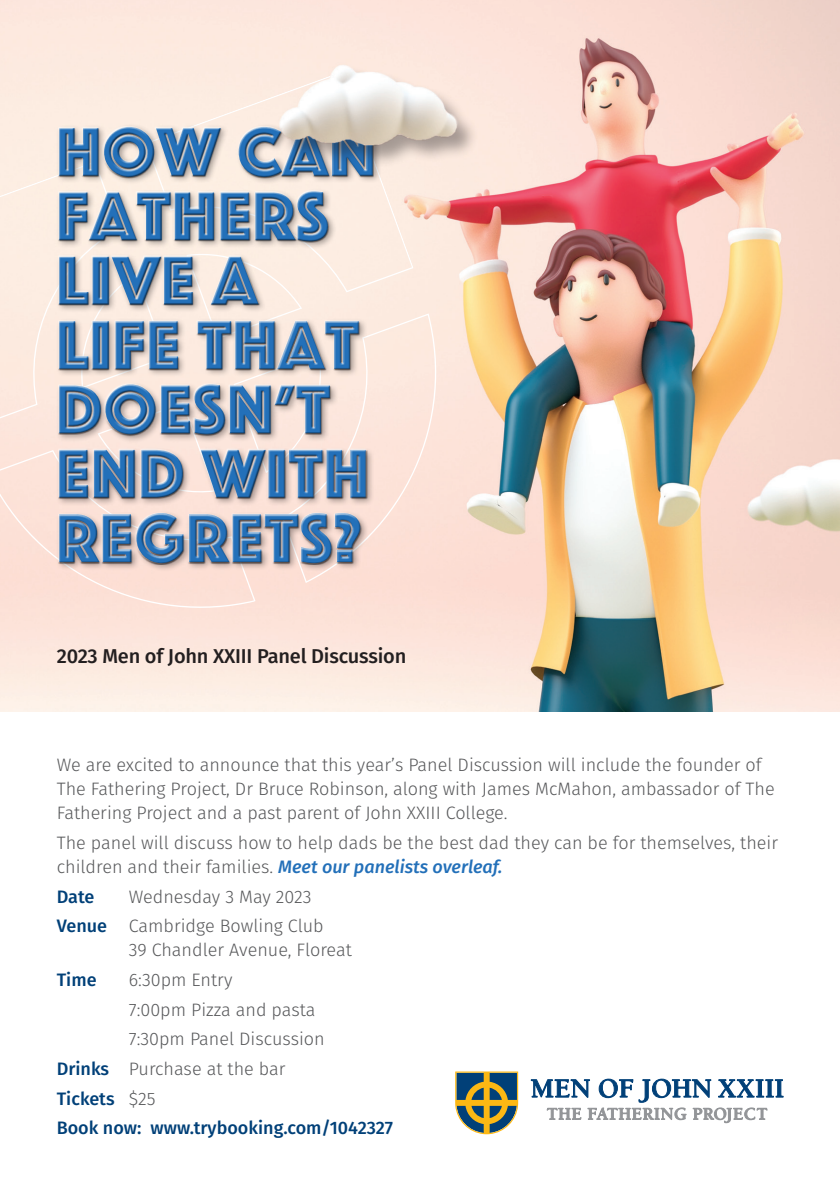
<style>
.page{position:relative;width:840px;height:1191px;background:#fff}
.page>*{position:absolute;margin:0;border:0;box-sizing:border-box;transform-origin:0 0}
.t1{font:71.4px/64.4px "Phosphate Inline";letter-spacing:.025em;color:#2370b9}
.t2{font:500 20px "Fira Sans";letter-spacing:-.01em;color:#231f20}
.t3{font:300 18px/24px "Fira Sans";color:#57585a}
.t4{font:500 18px "Fira Sans";color:#014078}
.s1{font-weight:500;font-style:italic;color:#2370b9}
.s2{font-weight:500;color:#014078}
.s3{font-weight:300;color:#57585a}
</style>
<div class="page">
<svg style="left:530px;top:1079px;width:252px;height:43px"></svg>
<svg style="left:455px;top:1071px;width:63px;height:63px;background:#7d8362"></svg>
<div style="left:0;top:497px;width:244px;height:130px;background:#fce0d6"></div>
<div style="left:145px;top:71px;width:99px;height:52px;background:#fdece1"></div>
<div style="left:0;top:161px;width:56px;height:336px;background:#fdeadf"></div>
<div style="left:58px;top:128px;width:316px;height:437px;background:#231f20;opacity:.6"></div>
<img style="left:244px;top:0;width:595px;height:712px">
<h1 class="t1" style="left:57px;top:116px;width:320px">HOW CAN<br>FATHERS<br>LIVE A<br>LIFE THAT<br>DOESN’T<br>END WITH<br>REGRETS?</h1>
<p class="t2" style="left:57px;top:640px;width:351px">2023 Men of John XXIII Panel Discussion</p>
<p class="t3" style="left:57px;top:752px;width:719px">We are excited to announce that this year’s Panel Discussion will include the founder of<br>The Fathering Project, Dr Bruce Robinson, along with James McMahon, ambassador of The<br>Fathering Project and a past parent of John XXIII College.</p>
<p class="t3" style="left:57px;top:830px;width:722px">The panel will discuss how to help dads be the best dad they can be for themselves, their children and their families. <span class="s1">Meet our panelists overleaf.</span></p>
<p class="t4" style="left:57px;top:881px;width:39px">Date</p>
<p class="t3" style="left:129px;top:884px;width:184px">Wednesday 3 May 2023</p>
<p class="t3" style="left:129px;top:913px;width:224px;text-indent:-72px"><span class="s2">Venue</span> Cambridge Bowling Club<br>39 Chandler Avenue, Floreat</p>
<p class="t4" style="left:57px;top:965px;width:41px">Time</p>
<p class="t3" style="left:129px;top:967px;width:105px">6:30pm Entry</p>
<p class="t3" style="left:129px;top:997px;width:188px">7:00pm Pizza and pasta</p>
<p class="t3" style="left:129px;top:1026px;width:197px">7:30pm Panel Discussion</p>
<p class="t3" style="left:57px;top:1056px;width:230px"><span class="s2">Drinks</span> Purchase at the bar</p>
<p class="t4" style="left:57px;top:1083px;width:100px">Tickets <span class="s3">$25</span></p>
<p class="t4" style="left:57px;top:1113px;width:337px">Book now: www.trybooking.com/1042327</p>
</div>
